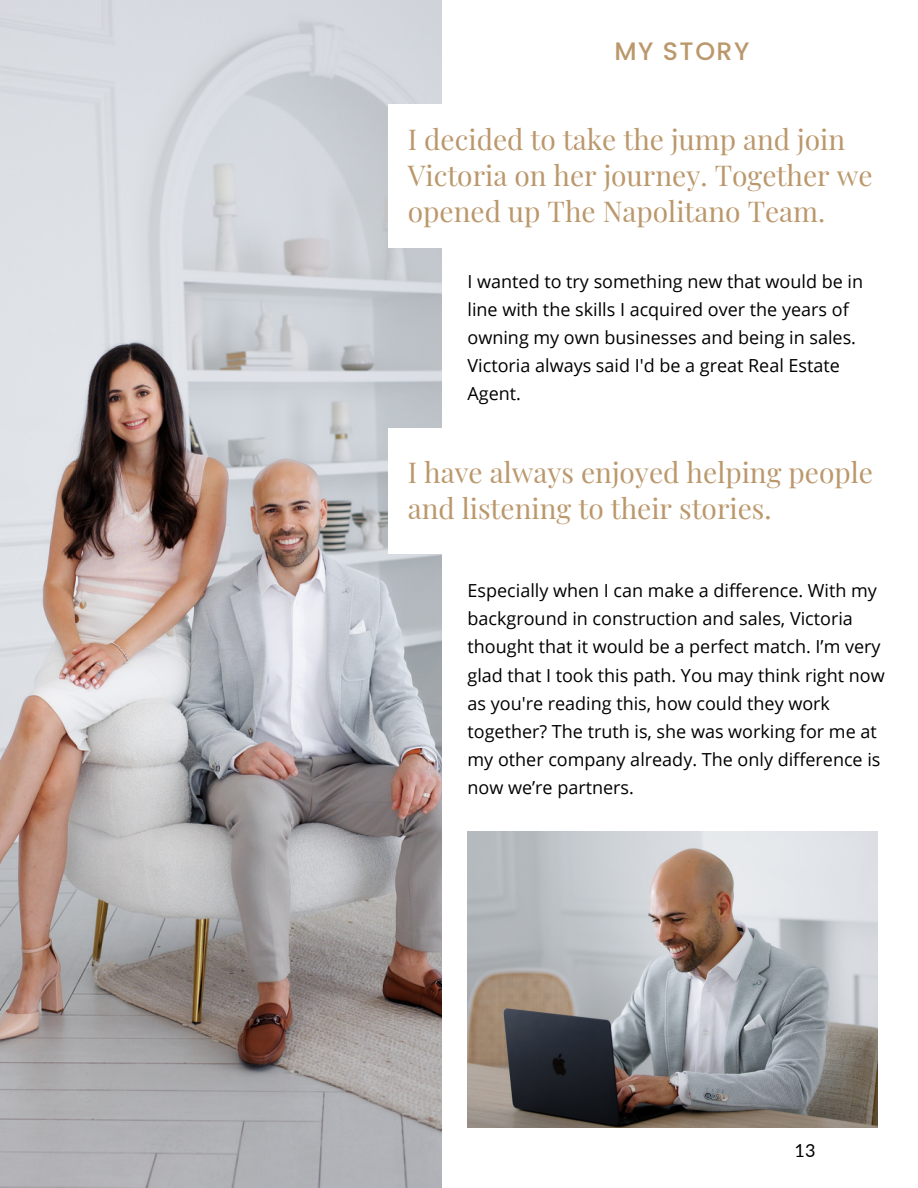
<style>
.page{position:relative;width:918px;height:1188px;background:#fff}
.page>*{position:absolute;margin:0;border:0;box-sizing:border-box;transform-origin:0 0}
.t1{font:28.05px/36px "Playfair Display";color:#bb986c}
.t2{font:500 25.2px "Poppins";letter-spacing:.06em;color:#bb986c}
.t3{font:18px/28.2px "Open Sans";color:#000}
.t4{font:18px "Lato";color:#000}
</style>
<div class="page">
<img style="left:0;top:0;width:441px;height:1188px">
<div style="left:388px;top:104px;width:530px;height:144px;background:#fff"></div>
<div style="left:388px;top:428px;width:530px;height:126px;background:#fff"></div>
<img style="left:468px;top:831px;width:410px;height:296px">
<h2 class="t2" style="left:614px;top:33px;width:136px">MY STORY</h2>
<h1 class="t1" style="left:408px;top:120px;width:466px">I decided to take the jump and join<br>Victoria on her journey. Together we opened up The Napolitano Team.</h1>
<p class="t3" style="left:468px;top:267px;width:397px">I wanted to try something new that would be in line with the skills I acquired over the years of owning my own businesses and being in sales.<br>Victoria always said I'd be a great Real Estate Agent.</p>
<h1 class="t1" style="left:408px;top:454px;width:467px">I have always enjoyed helping people and listening to their stories.</h1>
<p class="t3" style="left:468px;top:576px;width:419px">Especially when I can make a difference. With my background in construction and sales, Victoria thought that it would be a perfect match. I’m very glad that I took this path. You may think right now as you're reading this, how could they work together? The truth is, she was working for me at my other company already. The only difference is now we’re partners.</p>
<p class="t4" style="left:795px;top:1139px;width:22px">13</p>
</div>
